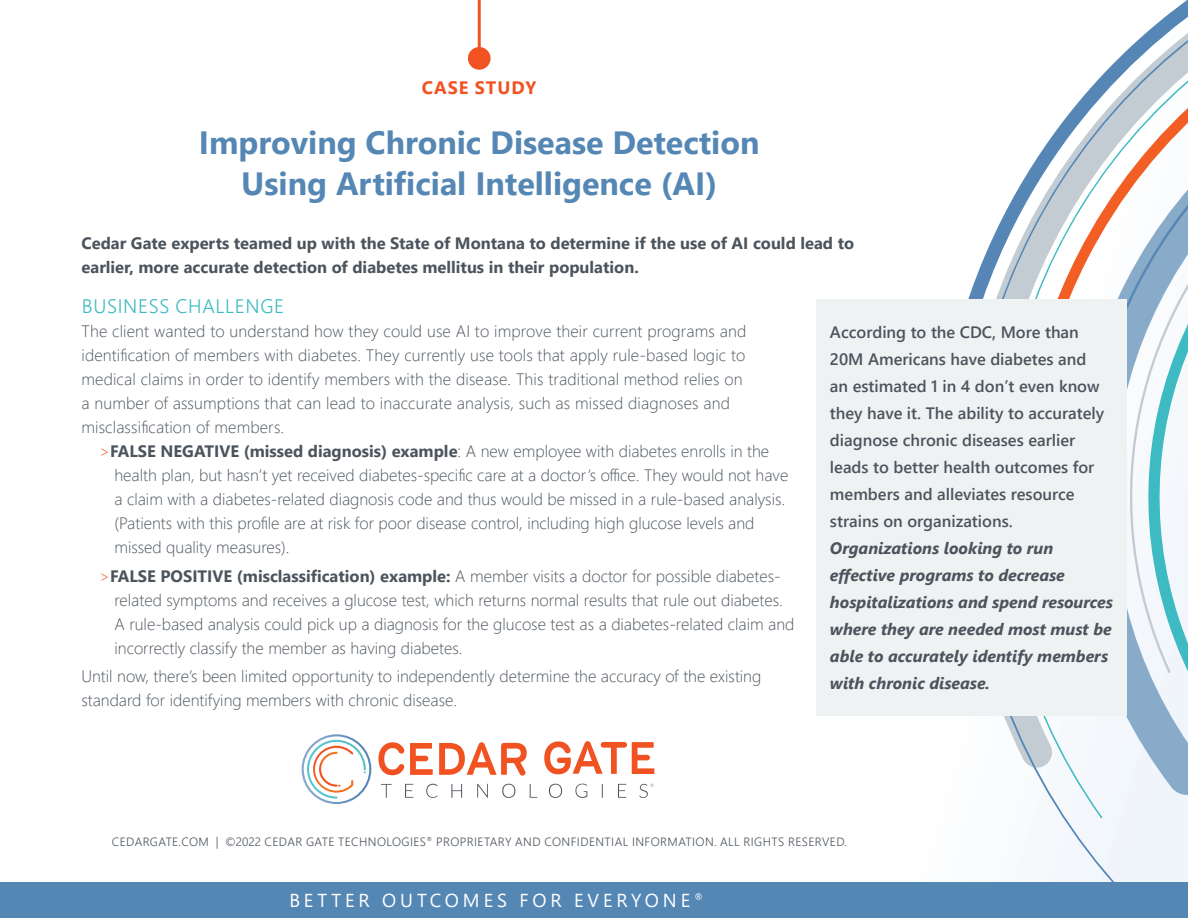
<style>
.page{position:relative;width:1188px;height:918px;background:#fff}
.page>*{position:absolute;margin:0;border:0;box-sizing:border-box;transform-origin:0 0}
.t1{font:700 32.1px/41.7px "Segoe UI";color:#5587b5;text-align:center}
.t2{font:300 19.5px "Segoe UI";letter-spacing:.035em;color:#3dbac1}
.t3{font:18.75px "Segoe UI";letter-spacing:.21em;color:#fff}
.t4{font:700 18px "Segoe UI";letter-spacing:.055em;color:#f15222}
.t5{font:300 16.5px/24px "Segoe UI";color:#4b545c}
.t6{font:600 16.5px/27px "Segoe UI";color:#4b545c}
.t7{font:italic 700 16.5px/27px "Segoe UI";color:#4b545c}
.t8{font:700 16.5px/24px "Segoe UI";color:#4b545c}
.t9{font:300 12px "Segoe UI";letter-spacing:.035em;color:#4b545c}
.s1{color:#f15322}
.s2{font-weight:700}
</style>
<div class="page">
<svg style="left:968px;top:93px;width:220px;height:789px"></svg>
<svg style="left:1086px;top:0;width:102px;height:299px"></svg>
<svg style="left:1123px;top:19px;width:65px;height:32px"></svg>
<svg style="left:1104px;top:51px;width:84px;height:806px;fill:#f2f7fb"></svg>
<svg style="left:381px;top:784px;width:11px;height:14px"></svg>
<svg style="left:405px;top:784px;width:8px;height:14px"></svg>
<svg style="left:426px;top:784px;width:12px;height:14px"></svg>
<svg style="left:451px;top:784px;width:11px;height:14px"></svg>
<svg style="left:477px;top:784px;width:11px;height:14px"></svg>
<svg style="left:502px;top:784px;width:13px;height:14px"></svg>
<svg style="left:530px;top:784px;width:7px;height:14px"></svg>
<svg style="left:549px;top:784px;width:13px;height:14px"></svg>
<svg style="left:575px;top:784px;width:12px;height:14px"></svg>
<svg style="left:602px;top:784px;width:1px;height:14px"></svg>
<svg style="left:618px;top:784px;width:8px;height:14px"></svg>
<svg style="left:378px;top:742px;width:26px;height:33px"></svg>
<svg style="left:410px;top:743px;width:23px;height:32px"></svg>
<svg style="left:544px;top:741px;width:110px;height:33px"></svg>
<svg style="left:439px;top:742px;width:88px;height:34px"></svg>
<svg style="left:302px;top:734px;width:69px;height:70px"></svg>
<svg style="left:639px;top:783px;width:15px;height:15px"></svg>
<div style="left:468px;top:47px;width:23px;height:23px;background:#f15222;border-radius:50%"></div>
<hr style="left:478px;top:0;width:3px;height:59px;background:#f15222">
<div style="left:0;top:882px;width:1188px;height:36px;background:#5587b5"></div>
<div style="left:816px;top:299px;width:311px;height:417px;background:#eff2f3"></div>
<p class="t4" style="left:422px;top:71px;width:116px">CASE STUDY</p>
<h1 class="t1" style="left:199px;top:119px;width:562px">Improving Chronic Disease Detection<br>Using Artificial Intelligence (AI)</h1>
<p class="t8" style="left:82px;top:230px;width:774px">Cedar Gate experts teamed up with the State of Montana to determine if the use of AI could lead to earlier, more accurate detection of diabetes mellitus in their population.</p>
<p class="t2" style="left:82px;top:288px;width:204px">BUSINESS CHALLENGE</p>
<p class="t5" style="left:81px;top:318px;width:666px">The client wanted to understand how they could use AI to improve their current programs and identification of members with diabetes. They currently use tools that apply rule-based logic to medical claims in order to identify members with the disease. This traditional method relies on a number of assumptions that can lead to inaccurate analysis, such as missed diagnoses and misclassification of members.</p>
<p class="t5" style="left:114px;top:438px;width:675px;text-indent:-15px"><span class="s1">&gt;</span><span class="s2">FALSE NEGATIVE (missed diagnosis) example</span>: A new employee with diabetes enrolls in the health plan, but hasn’t yet received diabetes-specific care at a doctor’s office. They would not have a claim with a diabetes-related diagnosis code and thus would be missed in a rule-based analysis. (Patients with this profile are at risk for poor disease control, including high glucose levels and missed quality measures).</p>
<p class="t5" style="left:114px;top:562px;width:681px;text-indent:-15px"><span class="s1">&gt;</span><span class="s2">FALSE POSITIVE (misclassification) example:</span> A member visits a doctor for possible diabetes&shy;related symptoms and receives a glucose test, which returns normal results that rule out diabetes.<br>A rule-based analysis could pick up a diagnosis for the glucose test as a diabetes-related claim and incorrectly classify the member as having diabetes.</p>
<p class="t5" style="left:81px;top:663px;width:681px">Until now, there’s been limited opportunity to independently determine the accuracy of the existing standard for identifying members with chronic disease.</p>
<p class="t6" style="left:830px;top:317px;width:276px">According to the CDC, More than 20M Americans have diabetes and an estimated 1 in 4 don’t even know they have it. The ability to accurately diagnose chronic diseases earlier leads to better health outcomes for members and alleviates resource strains on organizations.</p>
<p class="t7" style="left:830px;top:532px;width:285px">Organizations looking to run effective programs to decrease hospitalizations and spend resources where they are needed most must be able to accurately identify members with chronic disease.</p>
<p class="t9" style="left:112px;top:831px;width:736px">CEDARGATE.COM | ©2022 CEDAR GATE TECHNOLOGIES<sup>®</sup> PROPRIETARY AND CONFIDENTIAL INFORMATION. ALL RIGHTS RESERVED.</p>
<p class="t3" style="left:289px;top:883px;width:416px">BETTER OUTCOMES FOR EVERYONE <sup>®</sup></p>
</div>
